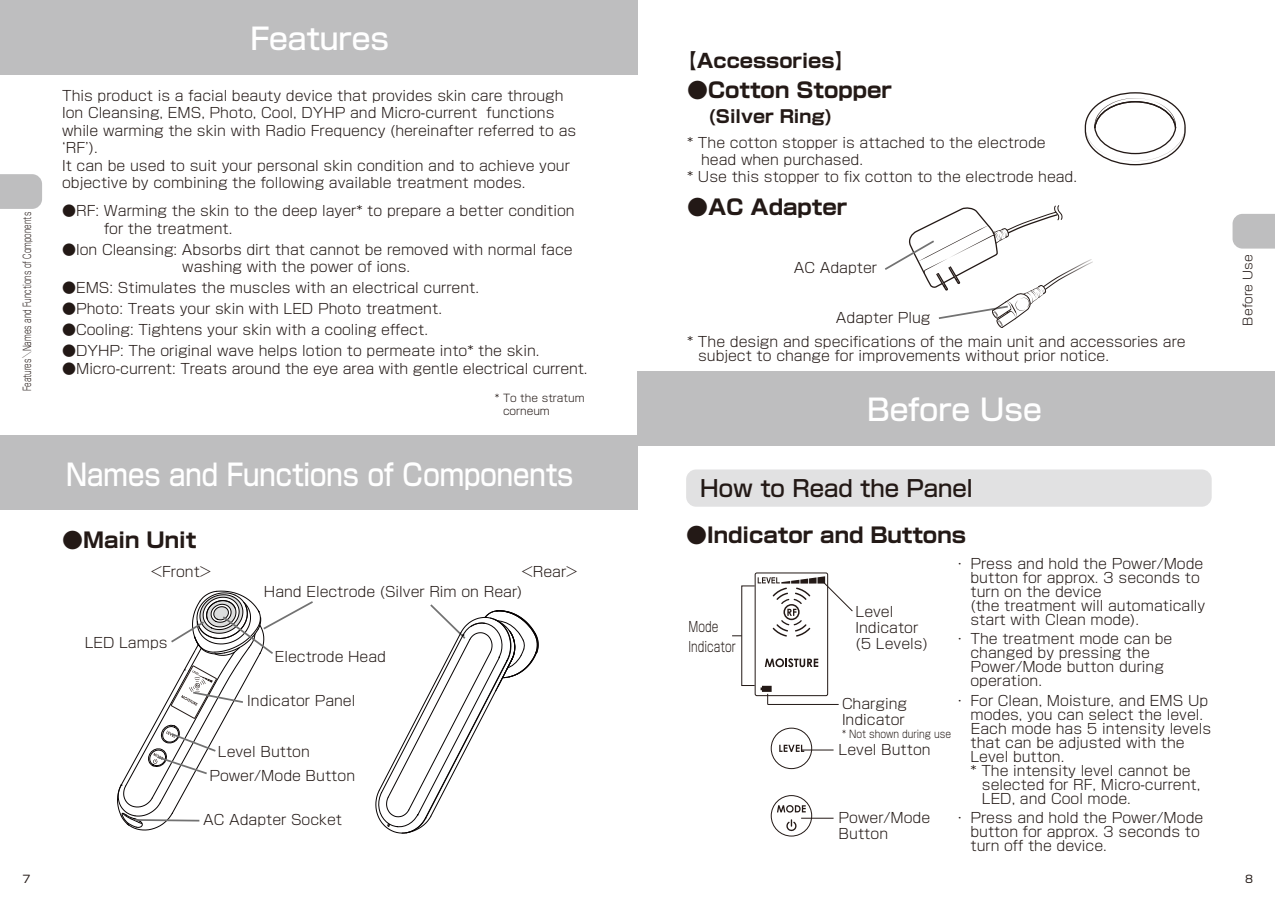
<style>
.page{position:relative;width:1275px;height:903px;background:#fff}
.page>*{position:absolute;margin:0;border:0;box-sizing:border-box;transform-origin:0 0}
.t1{font:500 29.75px "Shin Go Pro";color:#fff;scale:.87 1}
.t2{font:500 29.75px "Shin Go Pro";color:#fff}
.t3{font:500 22.75px "Shin Go Pro";color:#231916}
.t4{font:700 21px "Shin Go Pro";color:#231916}
.t5{font:700 19.25px "Shin Go Pro";color:#231916}
.t6{font:700 17.5px "Shin Go Pro";color:#231916}
.t7{font:300 14px/14px "Shin Go Pro";color:#231916}
.t8{font:300 14px/19.2px "Shin Go Pro";color:#231916;scale:.75 1}
.t9{font:300 12.25px "Shin Go Pro";color:#231916}
.t10{font:300 10.5px "Shin Go Pro";color:#231916;scale:.68 1}
.t11{font:300 10.5px/12.2px "Shin Go Pro";color:#231916}
.t12{font:300 10.5px "Shin Go Pro";color:#231916;scale:.86 1}
.t13{font:10.5px "Shin Go Pro";color:#231916}
.t14{font:300 7.17px "Shin Go Pro";color:#231916;scale:1.47 1}
</style>
<div class="page">
<div style="left:0;top:0;width:637px;height:74px;background:#bebebf"></div>
<div style="left:0;top:435px;width:637px;height:75px;background:#bebebf"></div>
<div style="left:686px;top:469px;width:526px;height:38px;background:#e1e1e2;border-radius:10px"></div>
<div style="left:637px;top:371px;width:638px;height:74px;background:#bebebf"></div>
<svg style="left:1232px;top:214px;width:43px;height:35px;background:#c1c1c2"></svg>
<svg style="left:0;top:174px;width:42px;height:35px"></svg>
<div style="left:771px;top:728px;width:41px;height:41px;border:1px solid #231916;border-radius:50%"></div>
<svg style="left:779px;top:745px;width:25px;height:7px"></svg>
<div style="left:771px;top:795px;width:41px;height:41px;border:1px solid #231916;border-radius:50%"></div>
<svg style="left:777px;top:805px;width:29px;height:7px"></svg>
<svg style="left:786px;top:819px;width:11px;height:13px"></svg>
<hr style="left:768px;top:704px;width:71px;height:1px;background:#231916">
<hr style="left:801px;top:750px;width:32px;height:1px;background:#231916">
<hr style="left:801px;top:818px;width:32px;height:1px;background:#231916">
<svg style="left:761px;top:686px;width:11px;height:18px"></svg>
<div style="left:755px;top:573px;width:73px;height:123px;border:1px solid #231916;border-radius:2px"></div>
<svg style="left:1084px;top:92px;width:102px;height:74px"></svg>
<svg style="left:117px;top:590px;width:196px;height:241px"></svg>
<svg style="left:375px;top:604px;width:164px;height:230px"></svg>
<svg style="left:885px;top:205px;width:208px;height:123px"></svg>
<svg style="left:765px;top:658px;width:53px;height:9px"></svg>
<svg style="left:758px;top:576px;width:95px;height:61px"></svg>
<p class="t10" style="left:18px;top:351px;width:207px;rotate:-90deg">Names and Functions of Components</p>
<p class="t14" style="left:32px;top:361px;width:9px;rotate:-180deg">／</p>
<p class="t10" style="left:18px;top:391px;width:50px;rotate:-90deg">Features</p>
<h1 class="t2" style="left:250px;top:15px;width:140px">Features</h1>
<p class="t7" style="left:62px;top:85px;width:516px;line-height:17.5px">This product is a facial beauty device that provides skin care through Ion Cleansing, EMS, Photo, Cool, DYHP and Micro-current functions while warming the skin with Radio Frequency (hereinafter referred to as ʻRFʼ).<br>It can be used to suit your personal skin condition and to achieve your objective by combining the following available treatment modes.</p>
<p class="t7" style="left:104px;top:201px;width:472px;line-height:17.5px;text-indent:-42px">●RF: Warming the skin to the deep layer* to prepare a better condition for the treatment.</p>
<p class="t7" style="left:182px;top:239px;width:392px;line-height:17.5px;text-indent:-120px">●Ion Cleansing: Absorbs dirt that cannot be removed with normal face washing with the power of ions.</p>
<p class="t7" style="left:62px;top:279px;width:418px">●EMS: Stimulates the muscles with an electrical current.</p>
<p class="t7" style="left:62px;top:300px;width:381px">●Photo: Treats your skin with LED Photo treatment.</p>
<p class="t7" style="left:62px;top:321px;width:367px">●Cooling: Tightens your skin with a cooling effect.</p>
<p class="t7" style="left:62px;top:342px;width:479px">●DYHP: The original wave helps lotion to permeate into* the skin.</p>
<p class="t7" style="left:62px;top:360px;width:527px">●Micro-current: Treats around the eye area with gentle electrical current.</p>
<p class="t11" style="left:503px;top:391px;width:83px;text-indent:-8px">* To the stratum corneum</p>
<h1 class="t1" style="left:66px;top:450px;width:585px">Names and Functions of Components</h1>
<h3 class="t4" style="left:62px;top:524px;width:136px">●Main Unit</h3>
<p class="t7" style="left:151px;top:563px;width:62px">&lt;Front&gt;</p>
<p class="t7" style="left:521px;top:563px;width:58px">&lt;Rear&gt;</p>
<p class="t7" style="left:85px;top:634px;width:84px">LED Lamps</p>
<p class="t7" style="left:264px;top:583px;width:260px">Hand Electrode (Silver Rim on Rear)</p>
<p class="t7" style="left:275px;top:648px;width:113px">Electrode Head</p>
<p class="t7" style="left:247px;top:692px;width:110px">Indicator Panel</p>
<p class="t7" style="left:209px;top:738px;width:147px;line-height:24.2px;text-indent:8px">Level Button<br>Power/Mode Button</p>
<p class="t7" style="left:203px;top:810px;width:140px">AC Adapter Socket</p>
<h3 class="t5" style="left:677px;top:46px;width:178px">【Accessories】</h3>
<h3 class="t4" style="left:687px;top:73px;width:206px">●Cotton Stopper</h3>
<p class="t6" style="left:708px;top:102px;width:126px">(Silver Ring)</p>
<p class="t7" style="left:687px;top:134px;width:360px">* The cotton stopper is attached to the electrode</p>
<p class="t7" style="left:701px;top:151px;width:163px">head when purchased.</p>
<p class="t7" style="left:687px;top:168px;width:391px">* Use this stopper to fix cotton to the electrode head.</p>
<h3 class="t4" style="left:687px;top:190px;width:162px">●AC Adapter</h3>
<p class="t7" style="left:794px;top:259px;width:85px">AC Adapter</p>
<p class="t7" style="left:836px;top:309px;width:96px">Adapter Plug</p>
<p class="t7" style="left:698px;top:333px;width:489px;text-indent:-11px">* The design and specifications of the main unit and accessories are subject to change for improvements without prior notice.</p>
<h1 class="t2" style="left:867px;top:386px;width:176px">Before Use</h1>
<h2 class="t3" style="left:700px;top:470px;width:274px">How to Read the Panel</h2>
<h3 class="t4" style="left:686px;top:519px;width:281px">●Indicator and Buttons</h3>
<p class="t8" style="left:688px;top:616px;width:64px">Mode<br>Indicator</p>
<p class="t7" style="left:855px;top:602px;width:74px;line-height:15.8px">Level<br>Indicator (5 Levels)</p>
<p class="t7" style="left:842px;top:694px;width:67px;line-height:15.8px">Charging<br>Indicator</p>
<p class="t12" style="left:842px;top:725px;width:128px">* Not shown during use</p>
<p class="t7" style="left:839px;top:740px;width:94px">Level Button</p>
<p class="t7" style="left:839px;top:808px;width:93px;line-height:15.8px">Power/Mode<br>Button</p>
<p class="t7" style="left:970px;top:555px;width:236px;text-indent:-18px">・ Press and hold the Power/Mode button for approx. 3 seconds to turn on the device<br>(the treatment will automatically start with Clean mode).</p>
<p class="t7" style="left:970px;top:630px;width:203px;text-indent:-18px">・ The treatment mode can be changed by pressing the<br>Power/Mode button during operation.</p>
<p class="t7" style="left:970px;top:691px;width:242px;text-indent:-18px">・ For Clean, Moisture, and EMS Up modes, you can select the level.<br>Each mode has 5 intensity levels that can be adjusted with the<br>Level button.<br>* The intensity level cannot be</p>
<p class="t7" style="left:982px;top:775px;width:220px">selected for RF, Micro-current,<br>LED, and Cool mode.</p>
<p class="t7" style="left:970px;top:809px;width:234px;text-indent:-18px">・ Press and hold the Power/Mode button for approx. 3 seconds to turn off the device.</p>
<p class="t9" style="left:1238px;top:325px;width:73px;rotate:-90deg">Before Use</p>
<p class="t13" style="left:23px;top:870px;width:9px">7</p>
<p class="t13" style="left:1245px;top:870px;width:9px">8</p>
</div>
